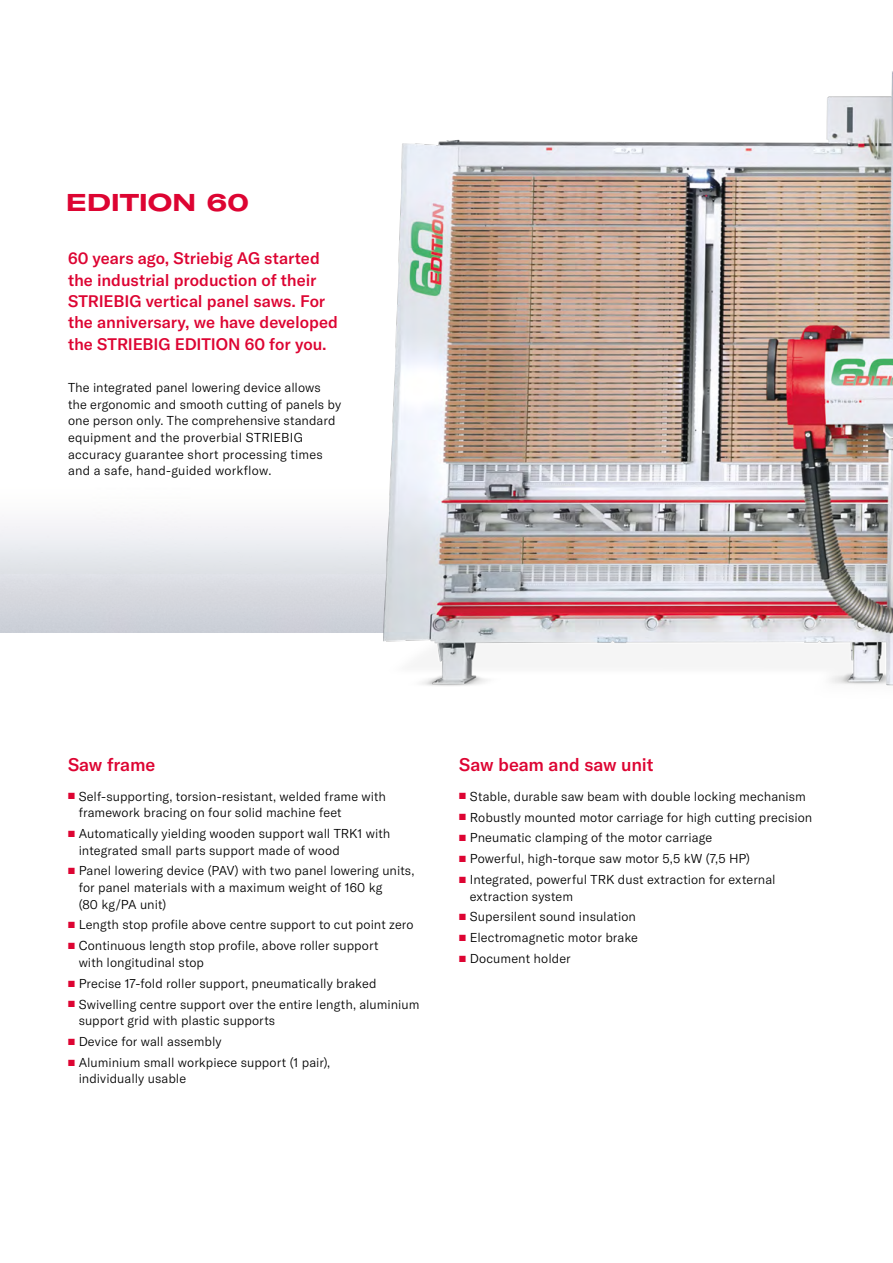
<style>
.page{position:relative;width:893px;height:1263px;background:#fff}
.page>*{position:absolute;margin:0;border:0;box-sizing:border-box;transform-origin:0 0}
.Übertitel{font:700 expanded 24px "GT America";color:#dd0432}
.Zwischentitel{font:500 18px "GT America";letter-spacing:-.01em;color:#dd0432}
.Untertitel{font:500 16.5px/21.5px "GT America";letter-spacing:-.005em;color:#dd0432}
.Lauftext{font:300 12.75px/16.6px "GT America";letter-spacing:.005em;color:#000}
.s1{color:#dd0432}
</style>
<div class="page">
<img style="left:383px;top:71px;width:510px;height:615px">
<p class="Übertitel" style="left:66px;top:187px;width:184px">EDITION 60</p>
<p class="Untertitel" style="left:68px;top:247px;width:271px">60 years ago, Striebig AG started the industrial production of their STRIEBIG vertical panel saws. For the anniversary, we have developed the STRIEBIG EDITION 60 for you.</p>
<p class="Lauftext" style="left:68px;top:379px;width:275px">The integrated panel lowering device allows the ergonomic and smooth cutting of panels by one person only. The comprehensive standard equipment and the proverbial STRIEBIG accuracy guarantee short processing times and a safe, hand-guided workflow.</p>
<p class="Zwischentitel" style="left:68px;top:754px;width:89px">Saw frame</p>
<p class="Lauftext" style="left:79px;top:788px;width:309px;text-indent:-11px"><span class="s1">■</span> Self-supporting, torsion-resistant, welded frame with framework bracing on four solid machine feet</p>
<p class="Lauftext" style="left:79px;top:825px;width:313px;text-indent:-11px"><span class="s1">■</span> Automatically yielding wooden support wall TRK1 with integrated small parts support made of wood</p>
<p class="Lauftext" style="left:79px;top:863px;width:337px;text-indent:-11px"><span class="s1">■</span> Panel lowering device (PAV) with two panel lowering units, for panel materials with a maximum weight of 160 kg<br>(80 kg/PA unit)</p>
<p class="Lauftext" style="left:68px;top:917px;width:347px"><span class="s1">■</span> Length stop profile above centre support to cut point zero</p>
<p class="Lauftext" style="left:79px;top:937px;width:301px;text-indent:-11px"><span class="s1">■</span> Continuous length stop profile, above roller support with longitudinal stop</p>
<p class="Lauftext" style="left:68px;top:975px;width:310px"><span class="s1">■</span> Precise 17-fold roller support, pneumatically braked</p>
<p class="Lauftext" style="left:79px;top:996px;width:342px;text-indent:-11px"><span class="s1">■</span> Swivelling centre support over the entire length, aluminium support grid with plastic supports</p>
<p class="Lauftext" style="left:68px;top:1033px;width:155px"><span class="s1">■</span> Device for wall assembly</p>
<p class="Lauftext" style="left:79px;top:1054px;width:253px;text-indent:-11px"><span class="s1">■</span> Aluminium small workpiece support (1 pair), individually usable</p>
<p class="Zwischentitel" style="left:459px;top:754px;width:196px">Saw beam and saw unit</p>
<p class="Lauftext" style="left:459px;top:788px;width:348px"><span class="s1">■</span> Stable, durable saw beam with double locking mechanism</p>
<p class="Lauftext" style="left:459px;top:809px;width:355px"><span class="s1">■</span> Robustly mounted motor carriage for high cutting precision</p>
<p class="Lauftext" style="left:459px;top:829px;width:254px"><span class="s1">■</span> Pneumatic clamping of the motor carriage</p>
<p class="Lauftext" style="left:459px;top:850px;width:292px"><span class="s1">■</span> Powerful, high-torque saw motor 5,5 kW (7,5 HP)</p>
<p class="Lauftext" style="left:470px;top:871px;width:307px;text-indent:-11px"><span class="s1">■</span> Integrated, powerful TRK dust extraction for external extraction system</p>
<p class="Lauftext" style="left:459px;top:908px;width:178px"><span class="s1">■</span> Supersilent sound insulation</p>
<p class="Lauftext" style="left:459px;top:929px;width:180px"><span class="s1">■</span> Electromagnetic motor brake</p>
<p class="Lauftext" style="left:459px;top:950px;width:113px"><span class="s1">■</span> Document holder</p>
</div>
